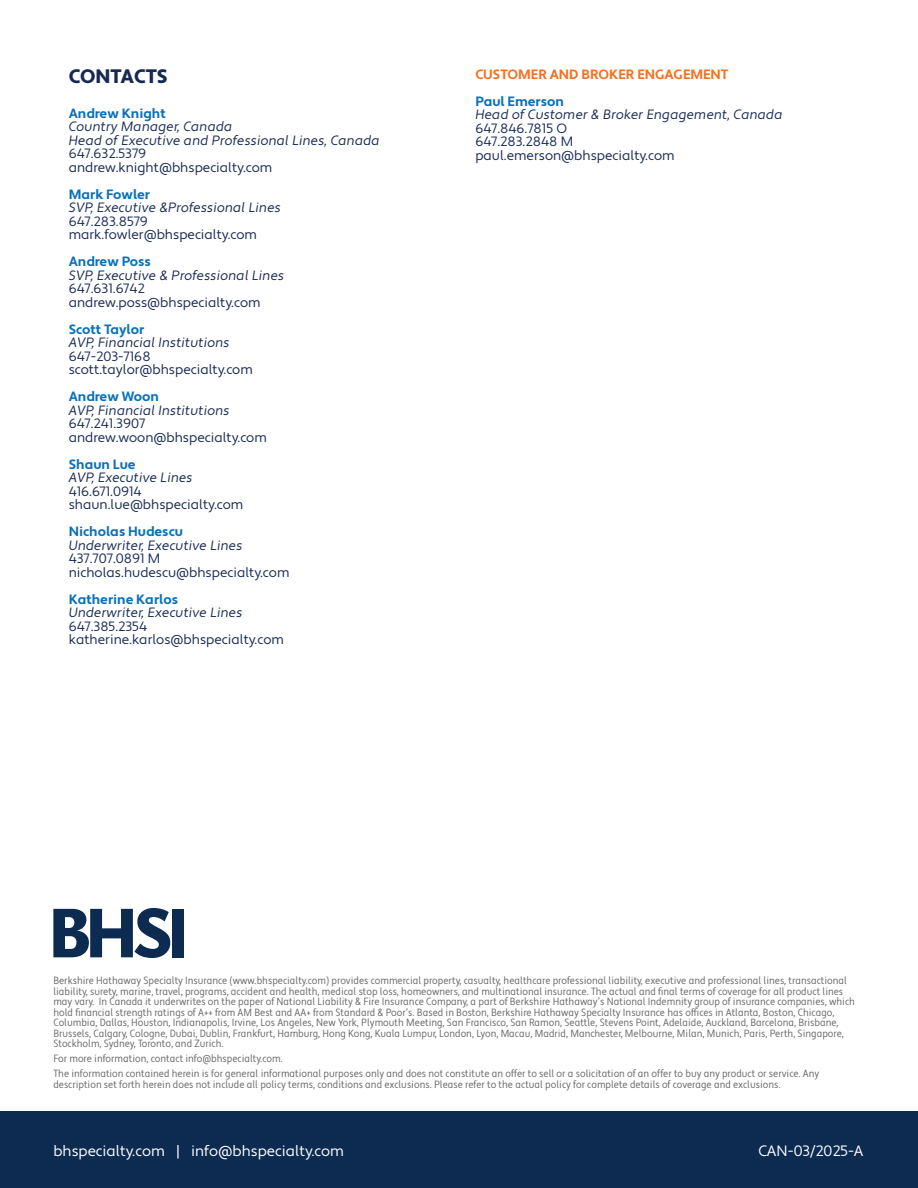
<style>
.page{position:relative;width:918px;height:1188px;background:#fff}
.page>*{position:absolute;margin:0;border:0;box-sizing:border-box;transform-origin:0 0}
.t1{font:900 19.5px "Apertura";color:#172953}
.t2{font:15px "Apertura";color:#fff}
.t3{font:13.5px "Apertura";color:#172953}
.t4{font:13.5px/13.5px "Apertura Obliq";color:#172953}
.t5{font:700 13.5px "Apertura";color:#0970b9}
.t6{font:700 13.5px "Apertura";color:#f37121}
.t7{font:condensed 10.5px/10.5px "Apertura";color:#666669}
.s1{font-family:"Apertura"}
</style>
<div class="page">
<div style="left:0;top:1111px;width:918px;height:77px;background:#0d2b51"></div>
<svg style="left:53px;top:908px;width:118px;height:50px"></svg>
<div style="left:172px;top:909px;width:12px;height:49px;background:#0d2b51"></div>
<p class="t1" style="left:69px;top:64px;width:100px">CONTACTS</p>
<p class="t5" style="left:69px;top:105px;width:99px">Andrew Knight</p>
<p class="t4" style="left:69px;top:120px;width:165px">Country Manager, Canada</p>
<p class="t4" style="left:69px;top:134px;width:313px">Head of Executive and Professional Lines, Canada<br><span class="s1">647.632.5379</span></p>
<p class="t3" style="left:69px;top:159px;width:205px">andrew.knight@bhspecialty.com</p>
<p class="t5" style="left:69px;top:186px;width:83px">Mark Fowler</p>
<p class="t4" style="left:69px;top:201px;width:214px">SVP, Executive &amp;Professional Lines</p>
<p class="t3" style="left:69px;top:213px;width:81px">647.283.8579</p>
<p class="t3" style="left:69px;top:226px;width:190px">mark.fowler@bhspecialty.com</p>
<p class="t5" style="left:69px;top:253px;width:84px">Andrew Poss</p>
<p class="t4" style="left:69px;top:269px;width:217px">SVP, Executive &amp; Professional Lines</p>
<p class="t3" style="left:69px;top:280px;width:78px">647.631.6742</p>
<p class="t3" style="left:69px;top:294px;width:193px">andrew.poss@bhspecialty.com</p>
<p class="t5" style="left:69px;top:321px;width:77px">Scott Taylor</p>
<p class="t4" style="left:69px;top:336px;width:163px">AVP, Financial Institutions</p>
<p class="t3" style="left:69px;top:348px;width:83px">647-203-7168</p>
<p class="t3" style="left:69px;top:361px;width:186px">scott.taylor@bhspecialty.com</p>
<p class="t5" style="left:69px;top:388px;width:92px">Andrew Woon</p>
<p class="t4" style="left:69px;top:404px;width:163px">AVP, Financial Institutions</p>
<p class="t3" style="left:69px;top:415px;width:78px">647.241.3907</p>
<p class="t3" style="left:69px;top:429px;width:200px">andrew.woon@bhspecialty.com</p>
<p class="t5" style="left:69px;top:456px;width:68px">Shaun Lue</p>
<p class="t4" style="left:69px;top:471px;width:125px">AVP, Executive Lines</p>
<p class="t3" style="left:69px;top:483px;width:74px">416.671.0914</p>
<p class="t3" style="left:69px;top:496px;width:176px">shaun.lue@bhspecialty.com</p>
<p class="t5" style="left:69px;top:523px;width:116px">Nicholas Hudescu</p>
<p class="t4" style="left:69px;top:539px;width:175px">Underwriter, Executive Lines</p>
<p class="t3" style="left:69px;top:550px;width:93px">437.707.0891 M</p>
<p class="t3" style="left:69px;top:564px;width:222px">nicholas.hudescu@bhspecialty.com</p>
<p class="t5" style="left:69px;top:591px;width:111px">Katherine Karlos</p>
<p class="t4" style="left:69px;top:606px;width:175px">Underwriter, Executive Lines</p>
<p class="t3" style="left:69px;top:618px;width:80px">647.385.2354</p>
<p class="t3" style="left:69px;top:631px;width:217px">katherine.karlos@bhspecialty.com</p>
<p class="t6" style="left:475px;top:66px;width:255px">CUSTOMER AND BROKER ENGAGEMENT</p>
<p class="t5" style="left:475px;top:93px;width:90px">Paul Emerson</p>
<p class="t4" style="left:475px;top:108px;width:309px">Head of Customer &amp; Broker Engagement, Canada</p>
<p class="t3" style="left:475px;top:120px;width:93px">647.846.7815 O</p>
<p class="t3" style="left:475px;top:133px;width:99px">647.283.2848 M</p>
<p class="t3" style="left:475px;top:147px;width:201px">paul.emerson@bhspecialty.com</p>
<p class="t7" style="left:53px;top:975px;width:803px">Berkshire Hathaway Specialty Insurance (www.bhspecialty.com) provides commercial property, casualty, healthcare professional liability, executive and professional lines, transactional liability, surety, marine, travel, programs, accident and health, medical stop loss, homeowners, and multinational insurance. The actual and final terms of coverage for all product lines may vary. In Canada it underwrites on the paper of National Liability &amp; Fire Insurance Company, a part of Berkshire Hathaway’s National Indemnity group of insurance companies, which hold financial strength ratings of A++ from AM Best and AA+ from Standard &amp; Poor’s. Based in Boston, Berkshire Hathaway Specialty Insurance has offices in Atlanta, Boston, Chicago, Columbia, Dallas, Houston, Indianapolis, Irvine, Los Angeles, New York, Plymouth Meeting, San Francisco, San Ramon, Seattle, Stevens Point, Adelaide, Auckland, Barcelona, Brisbane, Brussels, Calgary, Cologne, Dubai, Dublin, Frankfurt, Hamburg, Hong Kong, Kuala Lumpur, London, Lyon, Macau, Madrid, Manchester, Melbourne, Milan, Munich, Paris, Perth, Singapore, Stockholm, Sydney, Toronto, and Zurich.</p>
<p class="t7" style="left:53px;top:1053px;width:231px">For more information, contact info@bhspecialty.com.</p>
<p class="t7" style="left:53px;top:1068px;width:767px">The information contained herein is for general informational purposes only and does not constitute an offer to sell or a solicitation of an offer to buy any product or service. Any description set forth herein does not include all policy terms, conditions and exclusions. Please refer to the actual policy for complete details of coverage and exclusions.</p>
<p class="t2" style="left:53px;top:1142px;width:292px">bhspecialty.com | info@bhspecialty.com</p>
<p class="t2" style="left:758px;top:1142px;width:107px">CAN-03/2025-A</p>
</div>
